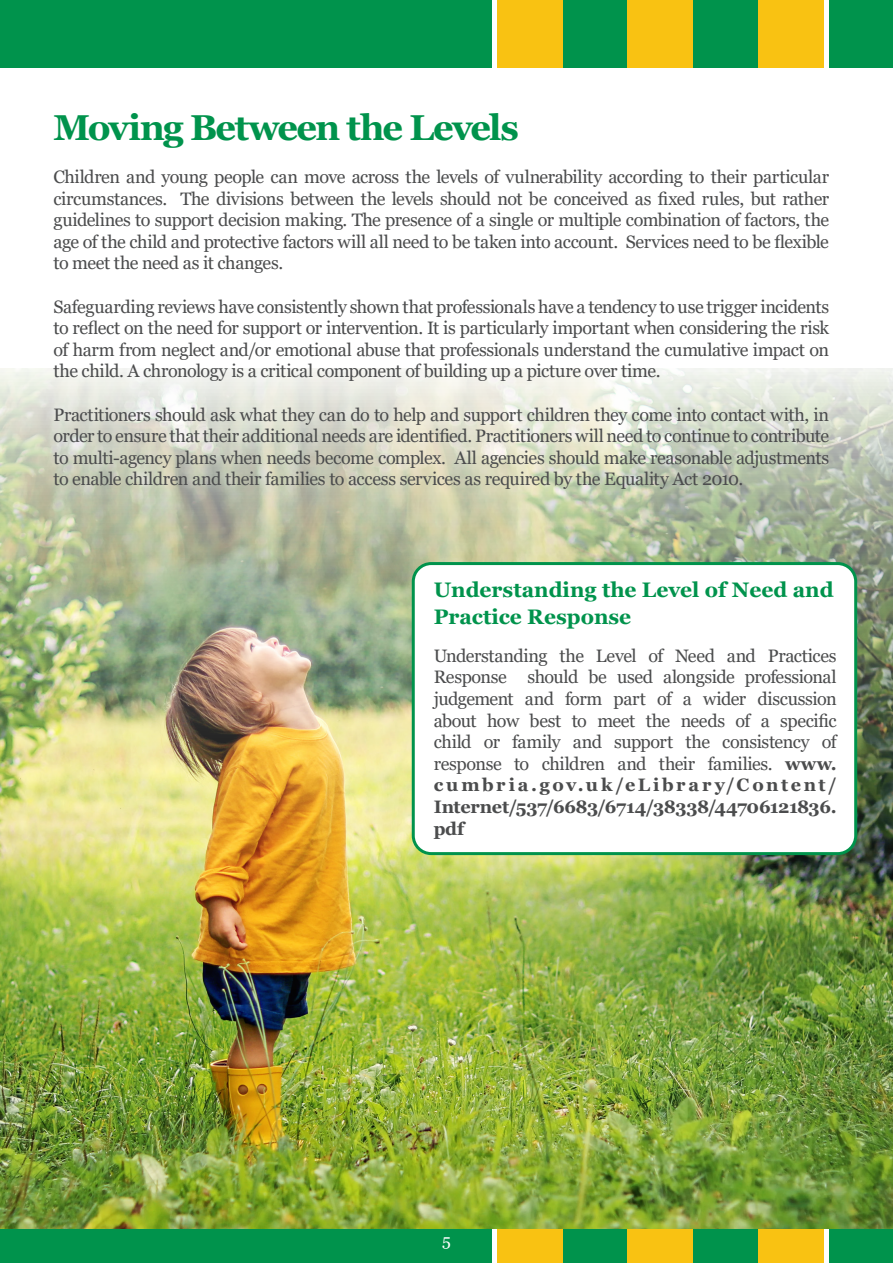
<style>
.page{position:relative;width:893px;height:1263px;background:#fff}
.page>*{position:absolute;margin:0;border:0;box-sizing:border-box;transform-origin:0 0}
.t1{font:700 36px "Georgia";letter-spacing:-.045em;color:#00934c}
.t2{font:700 21px/27px "Georgia";color:#00934c}
.t3{font:18px/21.6px "Georgia";letter-spacing:-.02em;color:#4b4c4d;text-align:justify}
.t4{font:16.5px "Georgia";color:#fff}
.s1{font-weight:700}
</style>
<div class="page">
<div style="left:0;top:0;width:893px;height:68px;background:#00934c"></div>
<div style="left:492px;top:0;width:337px;height:68px;background:#fff"></div>
<div style="left:562px;top:0;width:65px;height:68px;background:#00934c"></div>
<div style="left:627px;top:0;width:66px;height:68px;background:#f9c212"></div>
<div style="left:693px;top:0;width:65px;height:68px;background:#00934c"></div>
<div style="left:758px;top:0;width:65px;height:68px;background:#f9c212"></div>
<div style="left:497px;top:0;width:65px;height:68px;background:#f9c212"></div>
<div style="left:0;top:1228px;width:893px;height:35px;background:#00934c"></div>
<div style="left:492px;top:1228px;width:337px;height:35px;background:#fff"></div>
<div style="left:562px;top:1228px;width:65px;height:35px;background:#00934c"></div>
<div style="left:627px;top:1228px;width:66px;height:35px;background:#f9c212"></div>
<div style="left:693px;top:1228px;width:65px;height:35px;background:#00934c"></div>
<div style="left:758px;top:1228px;width:65px;height:35px;background:#f9c212"></div>
<div style="left:497px;top:1228px;width:65px;height:35px;background:#f9c212"></div>
<img style="left:0;top:368px;width:893px;height:860px">
<div style="left:413px;top:563px;width:443px;height:290px;background:#fff;border-radius:18px"></div>
<div style="left:412px;top:562px;width:445px;height:293px;border:3px solid #00934c;border-radius:18px"></div>
<p class="t1" style="left:53px;top:104px;width:467px">Moving Between the Levels</p>
<p class="t3" style="left:53px;top:166px;width:777px">Children and young people can move across the levels of vulnerability according to their particular circumstances. The divisions between the levels should not be conceived as fixed rules, but rather guidelines to support decision making. The presence of a single or multiple combination of factors, the age of the child and protective factors will all need to be taken into account. Services need to be flexible to meet the need as it changes.</p>
<p class="t3" style="left:53px;top:296px;width:777px">Safeguarding reviews have consistently shown that professionals have a tendency to use trigger incidents to reflect on the need for support or intervention. It is particularly important when considering the risk of harm from neglect and/or emotional abuse that professionals understand the cumulative impact on the child. A chronology is a critical component of building up a picture over time.</p>
<p class="t3" style="left:53px;top:404px;width:777px">Practitioners should ask what they can do to help and support children they come into contact with, in order to ensure that their additional needs are identified. Practitioners will need to continue to contribute to multi-agency plans when needs become complex. All agencies should make reasonable adjustments to enable children and their families to access services as required by the Equality Act 2010.</p>
<p class="t2" style="left:434px;top:576px;width:401px">Understanding the Level of Need and<br>Practice Response</p>
<p class="t3" style="left:434px;top:645px;width:404px">Understanding the Level of Need and Practices Response should be used alongside professional judgement and form part of a wider discussion about how best to meet the needs of a specific child or family and support the consistency of response to children and their families. <span class="s1">www. cumbria.gov.uk/eLibrary/Content/ Internet/537/6683/6714/38338/44706121836. pdf</span></p>
<p class="t4" style="left:442px;top:1230px;width:10px">5</p>
</div>
